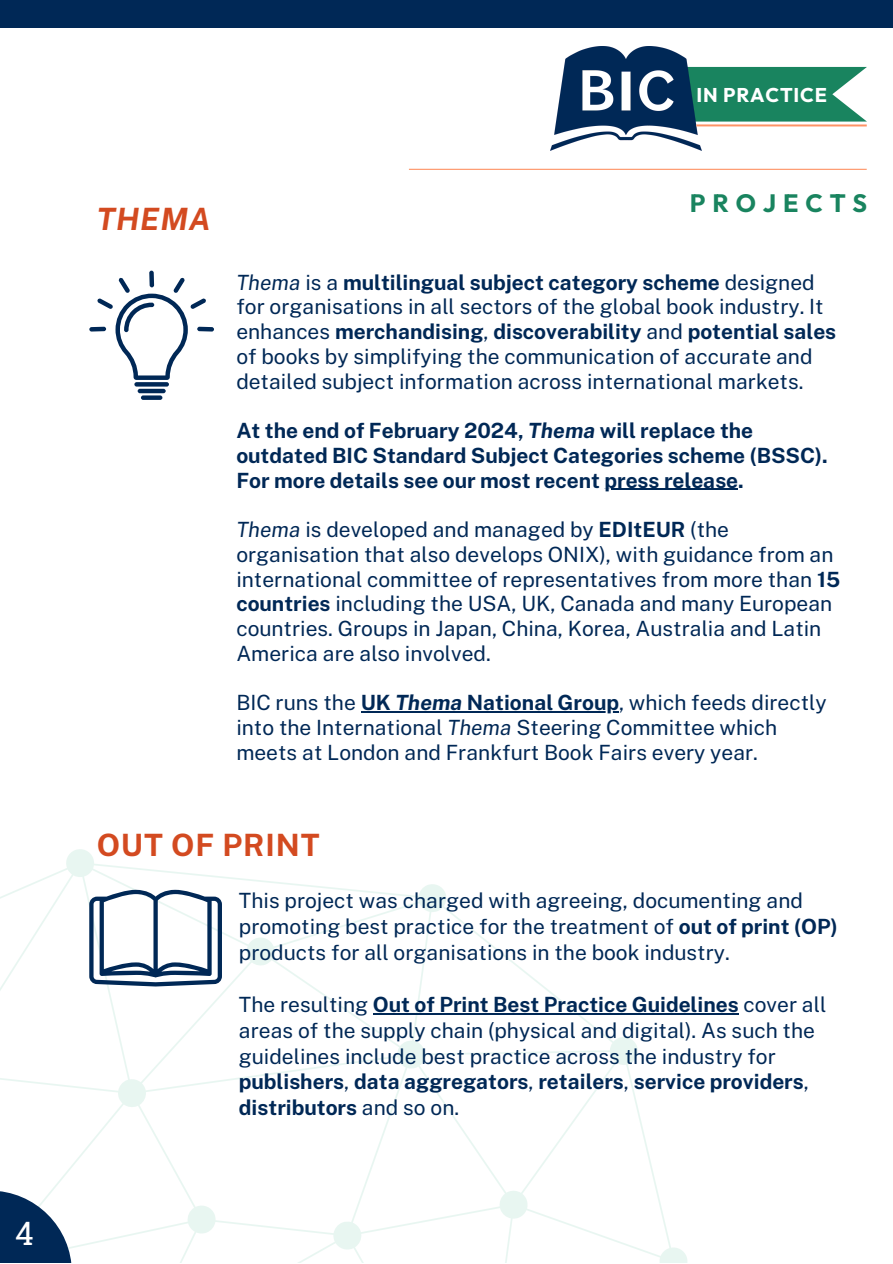
<style>
.page{position:relative;width:893px;height:1264px;background:#fff}
.page>*{position:absolute;margin:0;border:0;box-sizing:border-box;transform-origin:0 0}
.t1{font:32.25px "Roboto Slab";color:#fff}
.t2{font:700 30.75px "Public Sans";letter-spacing:.025em;color:#d34a20}
.t3{font:italic 700 30.75px "Public Sans";letter-spacing:.025em;color:#d34a20}
.t4{font:700 25.05px "Outfit";letter-spacing:.275em;color:#19845f}
.t5{font:21px/24.8px "Public Sans";color:#002856}
.t6{font:700 21px/24.8px "Public Sans";color:#002856}
.t7{font:700 19.8px "Outfit";letter-spacing:.04em;color:#fff}
.s1{font-style:italic}
.s2{font-weight:700}
.s3{font-weight:700;font-style:italic}
</style>
<div class="page">
<svg style="left:701px;top:67px;width:165px;height:60px;background:#3c9576"></svg>
<img style="left:551px;top:46px;width:150px;height:105px">
<hr style="left:696px;top:124px;width:170px;height:2px;background:#fe9365">
<svg style="left:0;top:849px;width:689px;height:413px"></svg>
<svg style="left:0;top:1190px;width:72px;height:72px"></svg>
<div style="left:0;top:0;width:892px;height:28px;background:#002856"></div>
<hr style="left:409px;top:169px;width:457px;height:1px;background:#fe9365">
<hr style="left:604px;top:489px;width:134px;height:1px;background:#002856">
<hr style="left:360px;top:711px;width:35px;height:1px;background:#002856">
<hr style="left:395px;top:711px;width:67px;height:1px;background:#002856">
<hr style="left:462px;top:711px;width:157px;height:1px;background:#002856">
<svg style="left:134px;top:382px;width:35px;height:4px"></svg>
<hr style="left:138px;top:389px;width:28px;height:4px;background:#002856;border-radius:2px">
<div style="left:141px;top:395px;width:21px;height:5px;background:#002856;border-radius:2px"></div>
<svg style="left:89px;top:270px;width:125px;height:110px"></svg>
<svg style="left:89px;top:889px;width:133px;height:97px"></svg>
<hr style="left:373px;top:1012px;width:365px;height:2px;background:#002856">
<p class="t1" style="left:15px;top:1211px;width:20px">4</p>
<p class="t7" style="left:696px;top:82px;width:132px">IN PRACTICE</p>
<p class="t3" style="left:97px;top:201px;width:115px">THEMA</p>
<p class="t4" style="left:689px;top:186px;width:179px">PROJECTS</p>
<p class="t5" style="left:236px;top:270px;width:601px"><span class="s1">Thema</span> is a <span class="s2">multilingual subject category scheme</span> designed for organisations in all sectors of the global book industry. It enhances <span class="s2">merchandising</span>, <span class="s2">discoverability</span> and <span class="s2">potential sales </span>of books by simplifying the communication of accurate and detailed subject information across international markets.</p>
<p class="t6" style="left:236px;top:418px;width:593px">At the end of February 2024, <span class="s1">Thema</span> will replace the outdated BIC Standard Subject Categories scheme (BSSC).<br>For more details see our most recent press release.</p>
<p class="t5" style="left:236px;top:517px;width:605px"><span class="s1">Thema</span> is developed and managed by <span class="s2">EDItEUR</span> (the organisation that also develops ONIX), with guidance from an international committee of representatives from more than <span class="s2">15 countries</span> including the USA, UK, Canada and many European countries. Groups in Japan, China, Korea, Australia and Latin America are also involved.</p>
<p class="t5" style="left:236px;top:690px;width:591px">BIC runs the <span class="s2">UK</span> <span class="s3">Thema</span> <span class="s2">National Group</span>, which feeds directly into the International <span class="s1">Thema</span> Steering Committee which meets at London and Frankfurt Book Fairs every year.</p>
<p class="t2" style="left:97px;top:826px;width:224px">OUT OF PRINT</p>
<p class="t5" style="left:239px;top:887px;width:600px;line-height:25.8px">This project was charged with agreeing, documenting and promoting best practice for the treatment of <span class="s2">out of print (OP) </span>products for all organisations in the book industry.</p>
<p class="t5" style="left:239px;top:991px;width:589px;line-height:25.8px">The resulting <span class="s2">Out of Print Best Practice Guidelines</span> cover all areas of the supply chain (physical and digital). As such the guidelines include best practice across the industry for <span class="s2">publishers</span>, <span class="s2">data aggregators</span>, <span class="s2">retailers</span>, <span class="s2">service providers</span>, <span class="s2">distributors</span> and so on.</p>
</div>
